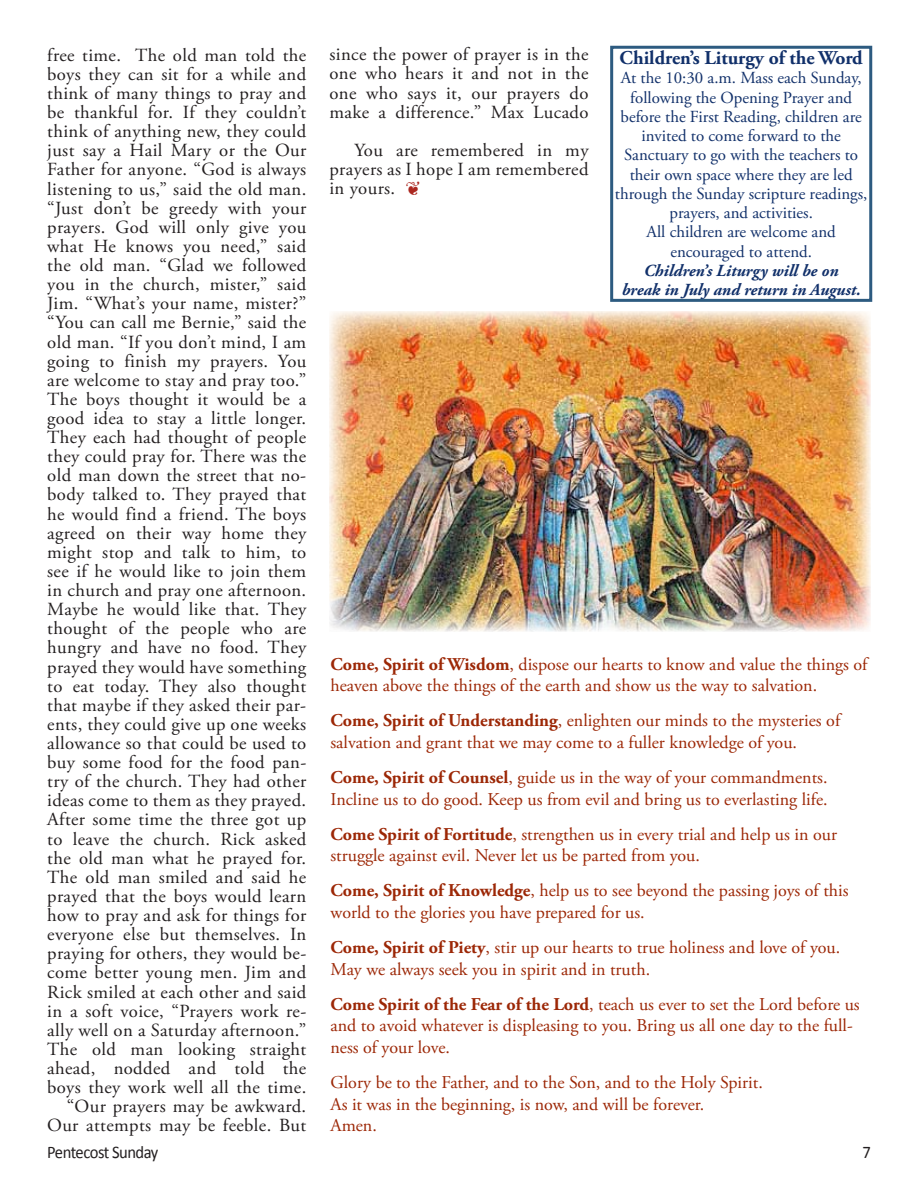
<style>
.page{position:relative;width:918px;height:1188px;background:#fff}
.page>*{position:absolute;margin:0;border:0;box-sizing:border-box;transform-origin:0 0}
.t1{font:700 19.5px "Adobe Garamond Pro";color:#11306a}
.t2{font:18.45px/19px "Adobe Garamond Pro";letter-spacing:.02em;color:#231f20;text-align:justify}
.t3{font:18px/21.6px "Adobe Garamond Pro";color:#9c2706}
.t4{font:17.7px "Calibri";letter-spacing:-.03em;color:#231f20;scale:.93 1}
.t5{font:16.8px/19.2px "Adobe Garamond Pro";color:#11306a;text-align:center}
.t6{font:italic 700 16.8px/19.2px "Adobe Garamond Pro";color:#11306a;text-align:center}
.s1{font-weight:700}
</style>
<div class="page">
<img style="left:329px;top:311px;width:542px;height:321px">
<div style="left:610px;top:46px;width:262px;height:256px;border:3px solid #2d5b80"></div>
<p class="t2" style="left:47px;top:46px;width:261px;text-align:right">free time. The old man told the boys they can sit for a while and think of many things to pray and be thankful for. If they couldn’t think of anything new, they could just say a Hail Mary or the Our<br>Father for anyone. “God is always listening to us,” said the old man. “Just don’t be greedy with your prayers. God will only give you what He knows you need,” said the old man. “Glad we followed you in the church, mister,” said<br>Jim. “What’s your name, mister?” “You can call me Bernie,” said the old man. “If you don’t mind, I am going to finish my prayers. You are welcome to stay and pray too.”<br>The boys thought it would be a good idea to stay a little longer.<br>They each had thought of people they could pray for. There was the old man down the street that no&shy;body talked to. They prayed that he would find a friend. The boys agreed on their way home they might stop and talk to him, to see if he would like to join them in church and pray one afternoon.<br>Maybe he would like that. They thought of the people who are hungry and have no food. They prayed they would have something to eat today. They also thought that maybe if they asked their par&shy;ents, they could give up one weeks allowance so that could be used to buy some food for the food pan&shy;try of the church. They had other ideas come to them as they prayed.<br>After some time the three got up to leave the church. Rick asked the old man what he prayed for.<br>The old man smiled and said he prayed that the boys would learn how to pray and ask for things for everyone else but themselves. In praying for others, they would be&shy;come better young men. Jim and<br>Rick smiled at each other and said in a soft voice, “Prayers work re&shy;ally well on a Saturday afternoon.”<br>The old man looking straight ahead, nodded and told the boys they work well all the time. “Our prayers may be awkward.<br>Our attempts may be feeble. But</p>
<p class="t2" style="left:329px;top:46px;width:261px">since the power of prayer is in the one who hears it and not in the one who says it, our prayers do make a difference.” Max Lucado</p>
<p class="t1" style="left:620px;top:46px;width:245px">Children’s Liturgy of the Word</p>
<p class="t5" style="left:615px;top:69px;width:254px">At the 10:30 a.m. Mass each Sunday, following the Opening Prayer and before the First Reading, children are invited to come forward to the<br>Sanctuary to go with the teachers to their own space where they are led through the Sunday scripture readings, prayers, and activities.<br>All children are welcome and encouraged to attend.</p>
<p class="t6" style="left:622px;top:261px;width:241px">Children’s Liturgy will be on<br>break in July and return in August.</p>
<p class="t2" style="left:329px;top:141px;width:261px;text-indent:25px">You are remembered in my prayers as I hope I am remembered in yours.</p>
<p class="t3" style="left:330px;top:654px;width:539px"><span class="s1">Come, Spirit of Wisdom</span>, dispose our hearts to know and value the things of heaven above the things of the earth and show us the way to salvation.</p>
<p class="t3" style="left:330px;top:711px;width:511px"><span class="s1">Come, Spirit of Understanding</span>, enlighten our minds to the mysteries of salvation and grant that we may come to a fuller knowledge of you.</p>
<p class="t3" style="left:330px;top:767px;width:499px"><span class="s1">Come, Spirit of Counsel</span>, guide us in the way of your commandments.<br>Incline us to do good. Keep us from evil and bring us to everlasting life.</p>
<p class="t3" style="left:330px;top:824px;width:508px"><span class="s1">Come Spirit of Fortitude</span>, strengthen us in every trial and help us in our struggle against evil. Never let us be parted from you.</p>
<p class="t3" style="left:330px;top:881px;width:520px"><span class="s1">Come, Spirit of Knowledge</span>, help us to see beyond the passing joys of this world to the glories you have prepared for us.</p>
<p class="t3" style="left:330px;top:937px;width:511px"><span class="s1">Come, Spirit of Piety</span>, stir up our hearts to true holiness and love of you.<br>May we always seek you in spirit and in truth.</p>
<p class="t3" style="left:330px;top:994px;width:531px"><span class="s1">Come Spirit of the Fear of the Lord</span>, teach us ever to set the Lord before us and to avoid whatever is displeasing to you. Bring us all one day to the full&shy;ness of your love.</p>
<p class="t3" style="left:330px;top:1072px;width:434px">Glory be to the Father, and to the Son, and to the Holy Spirit.<br>As it was in the beginning, is now, and will be forever.<br>Amen.</p>
<p class="t4" style="left:47px;top:1141px;width:121px">Pentecost Sunday</p>
<p class="t4" style="left:862px;top:1141px;width:11px">7</p>
</div>
